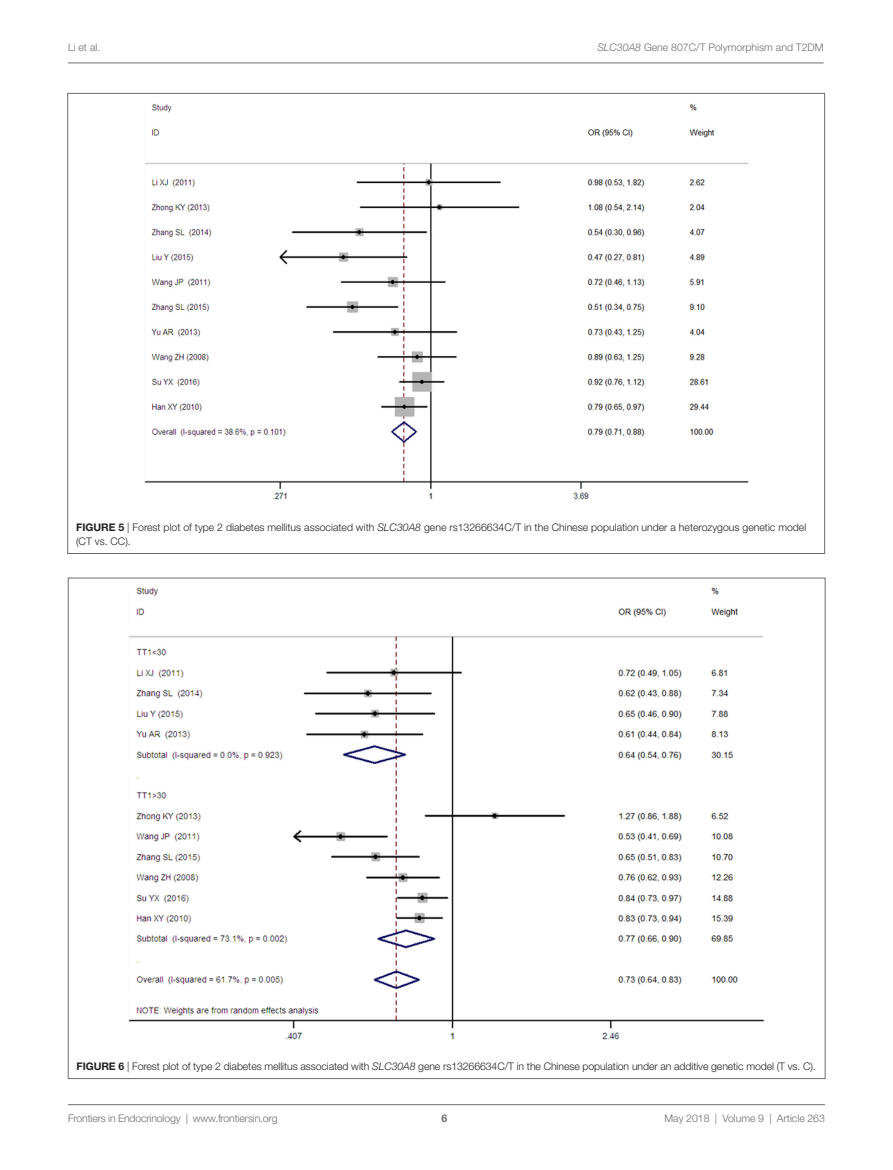
<style>
.page{position:relative;width:893px;height:1170px;background:#fff}
.page>*{position:absolute;margin:0;border:0;box-sizing:border-box;transform-origin:0 0}
.t1{font:300 10.5px/14.2px "Helvetica Neue LT Std";color:#231f20}
.t2{font:300 10.5px "Helvetica Neue LT Std";color:#6c6d70}
.t3{font:700 10.5px "Helvetica Neue LT Std";letter-spacing:-.005em;color:#231f20}
.t4{font:700 10.5px "Helvetica Neue LT Std";color:#6c6d70}
.s1{font-style:italic}
.s2{font-weight:700}
</style>
<div class="page">
<hr style="left:68px;top:63px;width:756px;height:1px;background:#6c6d70">
<hr style="left:68px;top:1104px;width:757px;height:1px;background:#6c6d70">
<img style="left:144px;top:104px;width:605px;height:396px">
<img style="left:128px;top:587px;width:637px;height:453px">
<p class="t2" style="left:68px;top:41px;width:34px">Li et al.</p>
<p class="t2" style="left:597px;top:41px;width:228px"><span class="s1">SLC30A8</span> Gene 807C/T Polymorphism and T2DM</p>
<p class="t1" style="left:76px;top:519px;width:732px;text-indent:33px"><span class="s2">E 5</span> | Forest plot of type 2 diabetes mellitus associated with <span class="s1">SLC30A8</span> gene rs13266634C/T in the Chinese population under a heterozygous genetic model (CT vs. CC).</p>
<p class="t3" style="left:76px;top:520px;width:18px">FIGUR</p>
<p class="t3" style="left:77px;top:1059px;width:18px">FIGUR</p>
<p class="t1" style="left:109px;top:1058px;width:708px"><span class="s2">E 6</span> | Forest plot of type 2 diabetes mellitus associated with <span class="s1">SLC30A8</span> gene rs13266634C/T in the Chinese population under an additive genetic model (T vs. C).</p>
<p class="t2" style="left:68px;top:1111px;width:211px">Frontiers in Endocrinology | www.frontiersin.org</p>
<p class="t2" style="left:664px;top:1111px;width:162px">May 2018 | Volume 9 | Article 263</p>
<p class="t4" style="left:441px;top:1111px;width:7px">6</p>
</div>
